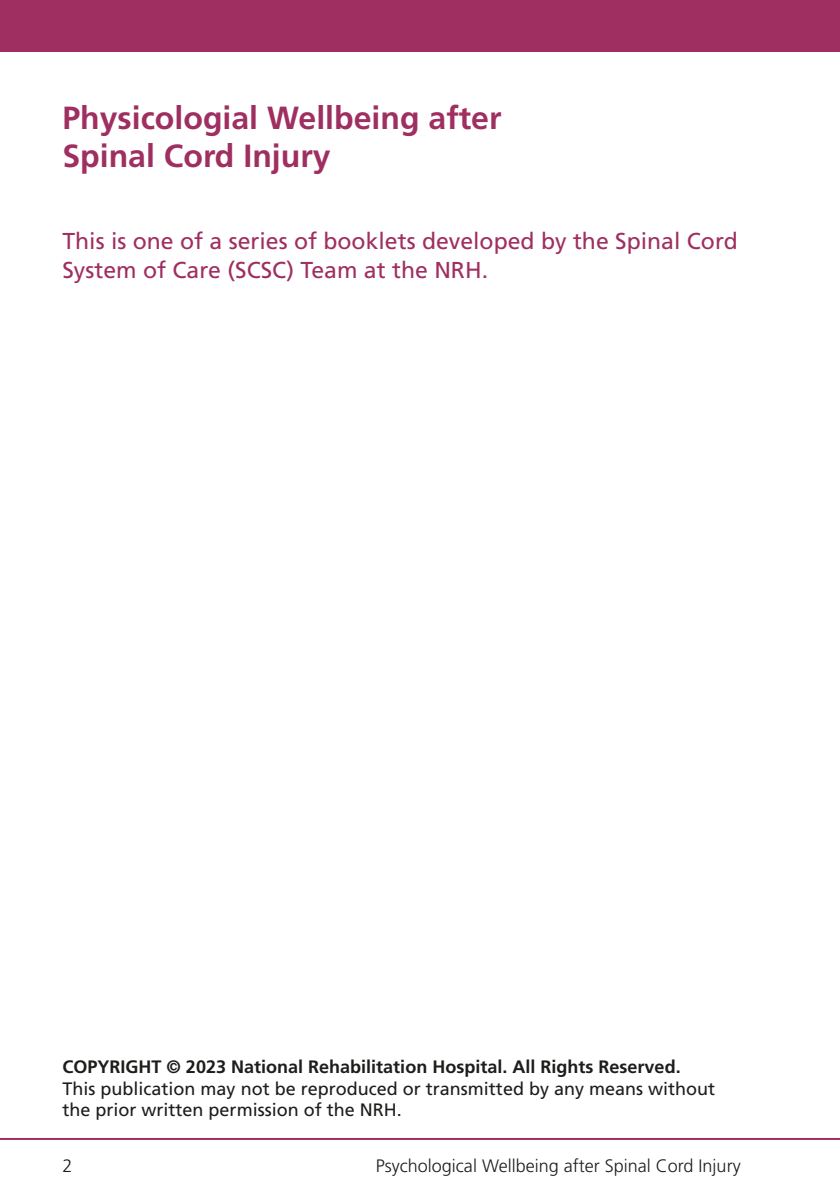
<style>
.page{position:relative;width:840px;height:1191px;background:#fff}
.page>*{position:absolute;margin:0;border:0;box-sizing:border-box;transform-origin:0 0}
.t1{font:700 32px "Frutiger CE";color:#9f2f61}
.t2{font:23px/28px "Frutiger";color:#9f2f61}
.t3{font:18px/21.6px "Frutiger";color:#1d1d1b}
.t4{font:700 18px "Frutiger CE";color:#1d1d1b}
.t5{font:300 18px "Frutiger";color:#1d1d1b}
</style>
<div class="page">
<div style="left:0;top:0;width:839px;height:51px;background:#9f2f61"></div>
<hr style="left:0;top:1138px;width:839px;height:2px;background:#9f2f61">
<p class="t1" style="left:62px;top:99px;width:440px">Physicologial Wellbeing after</p>
<p class="t1" style="left:62px;top:137px;width:269px">Spinal Cord Injury</p>
<p class="t2" style="left:62px;top:228px;width:676px">This is one of a series of booklets developed by the Spinal Cord<br>System of Care (SCSC) Team at the NRH.</p>
<p class="t4" style="left:62px;top:1056px;width:619px">COPYRIGHT © 2023 National Rehabilitation Hospital. All Rights Reserved.</p>
<p class="t3" style="left:62px;top:1077px;width:654px">This publication may not be reproduced or transmitted by any means without the prior written permission of the NRH.</p>
<p class="t5" style="left:62px;top:1155px;width:12px">2</p>
<p class="t5" style="left:375px;top:1155px;width:366px">Psychological Wellbeing after Spinal Cord Injury</p>
</div>
